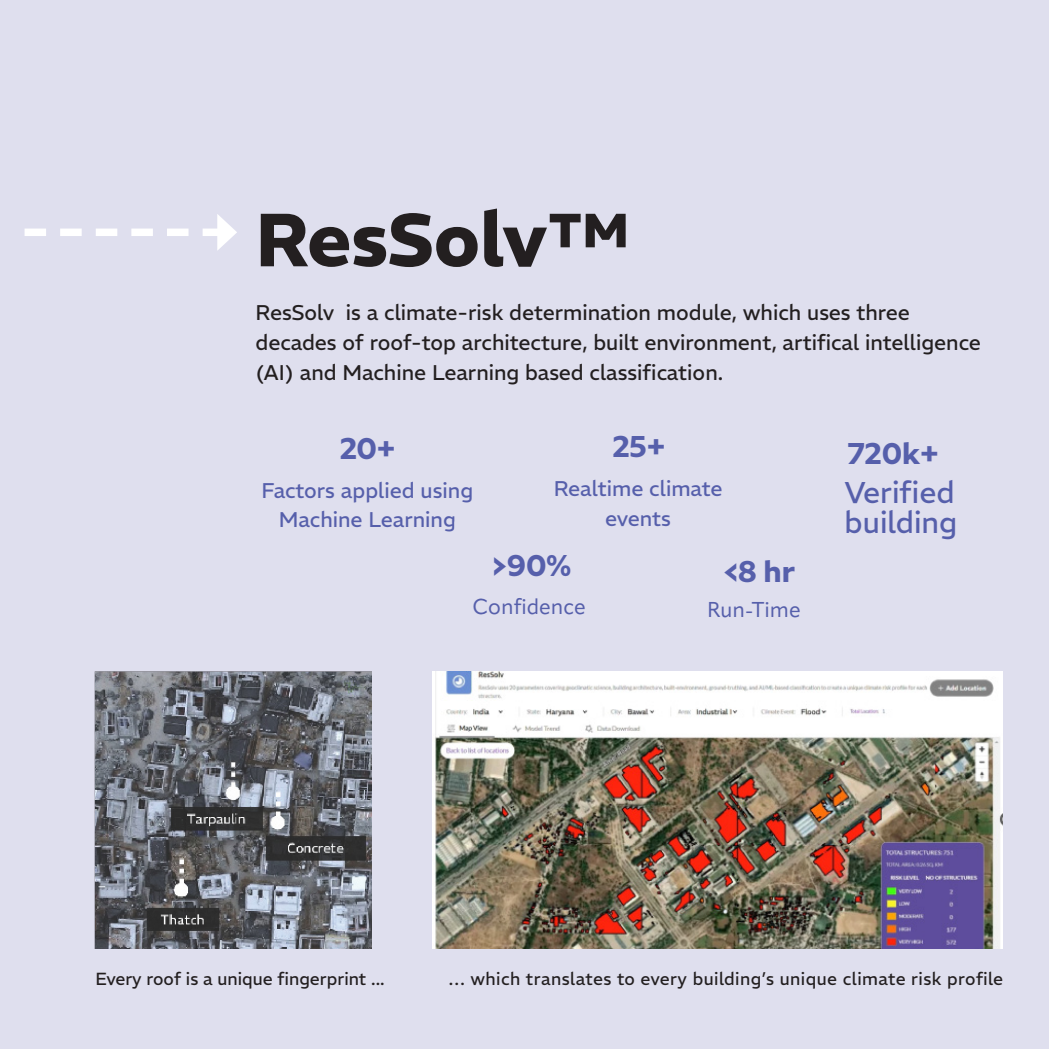
<style>
.page{position:relative;width:1049px;height:1049px;background:#dfdfee}
.page>*{position:absolute;margin:0;border:0;box-sizing:border-box;transform-origin:0 0}
.t1{font:700 75px "REM";letter-spacing:-.025em;color:#231f20}
.t2{font:700 30px "Specter";color:#565fab}
.t3{font:30px/30px "REM";color:#565fab}
.t4{font:21.25px/30px "REM";color:#231f20}
.t5{font:21.25px/30px "REM";color:#565fab;text-align:center}
.t6{font:21.25px "Apparat";color:#565fab}
.t7{font:17.5px "REM";letter-spacing:.02em;color:#231f20}
.t8{font:17.5px "REM";color:#231f20}
</style>
<div class="page">
<img style="left:95px;top:672px;width:276px;height:277px">
<svg style="left:25px;top:214px;width:212px;height:36px"></svg>
<img style="left:432px;top:672px;width:570px;height:277px">
<h1 class="t1" style="left:256px;top:182px;width:376px">ResSolv™</h1>
<p class="t4" style="left:256px;top:296px;width:727px">ResSolv is a climate-risk determination module, which uses three decades of roof-top architecture, built environment, artifical intelligence (AI) and Machine Learning based classification.</p>
<h2 class="t2" style="left:340px;top:429px;width:57px">20+</h2>
<p class="t5" style="left:262px;top:473px;width:213px">Factors applied using<br>Machine Learning</p>
<h2 class="t2" style="left:613px;top:427px;width:54px">25+</h2>
<p class="t5" style="left:554px;top:471px;width:170px">Realtime climate events</p>
<h2 class="t2" style="left:492px;top:545px;width:80px">&gt;90%</h2>
<p class="t6" style="left:472px;top:594px;width:115px">Confidence</p>
<h2 class="t2" style="left:724px;top:551px;width:73px">&lt;8 hr</h2>
<p class="t6" style="left:707px;top:596px;width:95px">Run-Time</p>
<h2 class="t2" style="left:847px;top:433px;width:93px">720k+</h2>
<h2 class="t3" style="left:845px;top:475px;width:114px">Verified building</h2>
<p class="t8" style="left:95px;top:966px;width:291px">Every roof is a unique fingerprint ...</p>
<p class="t7" style="left:449px;top:966px;width:556px">… which translates to every building’s unique climate risk profile</p>
</div>
